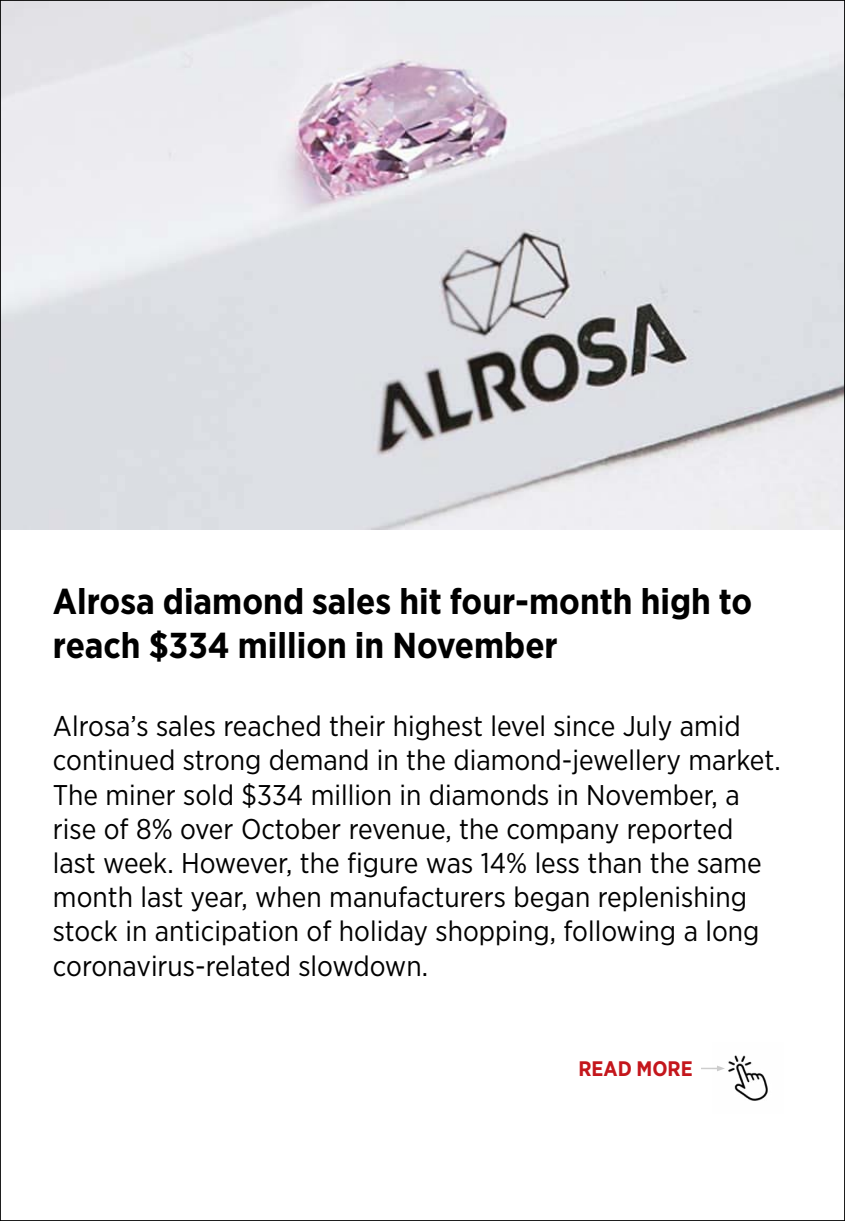
<style>
.page{position:relative;width:845px;height:1221px;background:#fff}
.page>*{position:absolute;margin:0;border:0;box-sizing:border-box;transform-origin:0 0}
.t1{font:700 36px/43.2px "Gotham Narrow";color:#000}
.t2{font:28.5px/34.2px "Gotham Narrow";color:#000}
.t3{font:700 21px "Gotham Narrow";color:#c4161c}
</style>
<div class="page">
<img style="left:2px;top:2px;width:840px;height:527px">
<img style="left:724px;top:1055px;width:44px;height:46px">
<svg style="left:701px;top:1065px;width:23px;height:6px"></svg>
<p class="t1" style="left:53px;top:580px;width:700px">Alrosa diamond sales hit four-month high to reach $334 million in November</p>
<p class="t2" style="left:53px;top:708px;width:728px">Alrosa’s sales reached their highest level since July amid continued strong demand in the diamond-jewellery market.<br>The miner sold $334 million in diamonds in November, a rise of 8% over October revenue, the company reported last week. However, the figure was 14% less than the same month last year, when manufacturers began replenishing stock in anticipation of holiday shopping, following a long coronavirus-related slowdown.</p>
<p class="t3" style="left:578px;top:1055px;width:116px">READ MORE</p>
</div>
